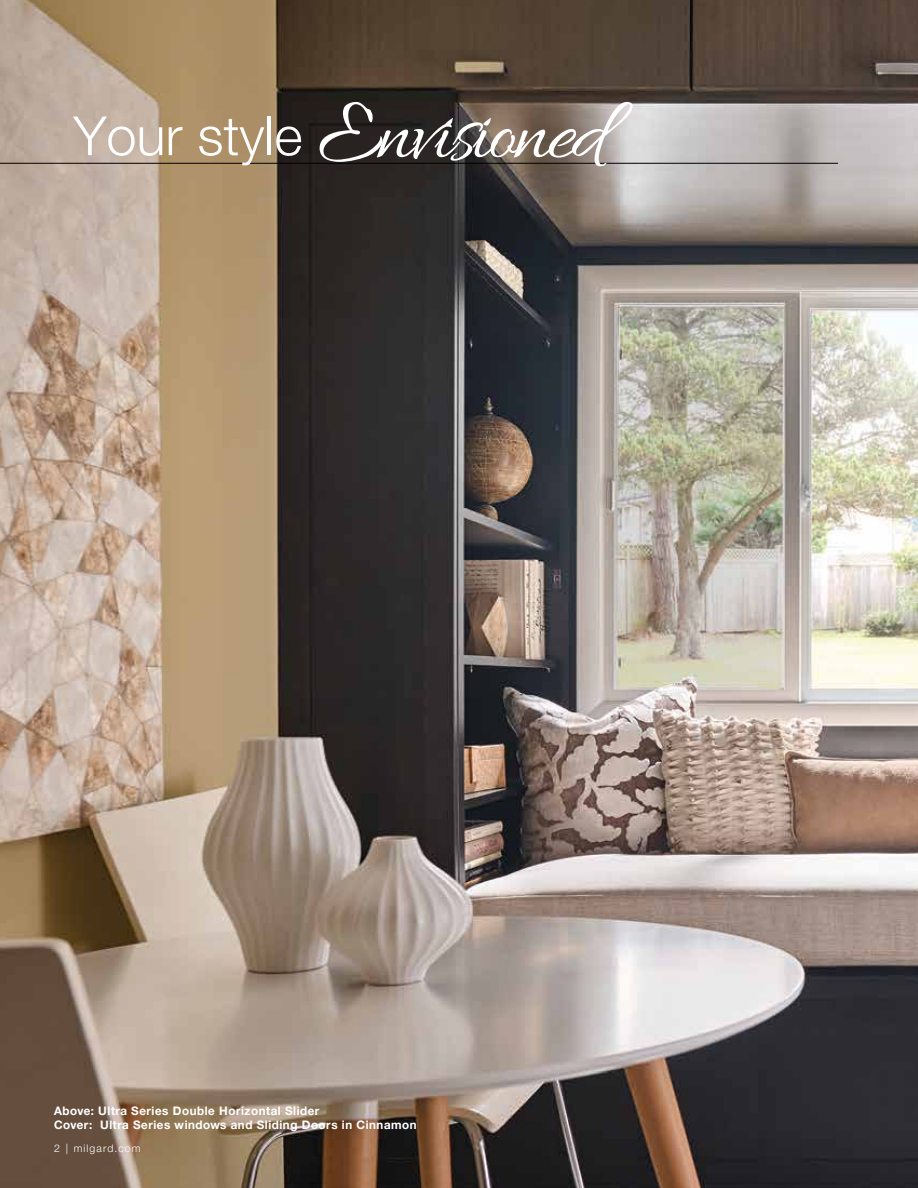
<style>
.page{position:relative;width:918px;height:1188px;background:#fff}
.page>*{position:absolute;margin:0;border:0;box-sizing:border-box;transform-origin:0 0}
.t1{font:90px "Allura";letter-spacing:-.05em;color:#fff}
.t2{font:700 12px/14.4px "Helvetica";letter-spacing:.05em;color:#fff}
.t3{font:300 10.5px "Helvetica Neue";letter-spacing:.1em;color:#fff}
.s1{font-family:"Helvetica Neue";font-weight:300;font-size:54px}
</style>
<div class="page">
<img style="left:0;top:0;width:918px;height:1188px">
<hr style="left:0;top:163px;width:838px;height:1px;background:#000">
<h1 class="t1" style="left:73px;top:83px;width:533px"><span class="s1">Your style</span> Envisioned</h1>
<p class="t2" style="left:54px;top:1103px;width:364px">Above: Ultra Series Double Horizontal Slider<br>Cover: Ultra Series windows and Sliding Doors in Cinnamon</p>
<p class="t3" style="left:54px;top:1141px;width:88px">2 | milgard.com</p>
</div>
